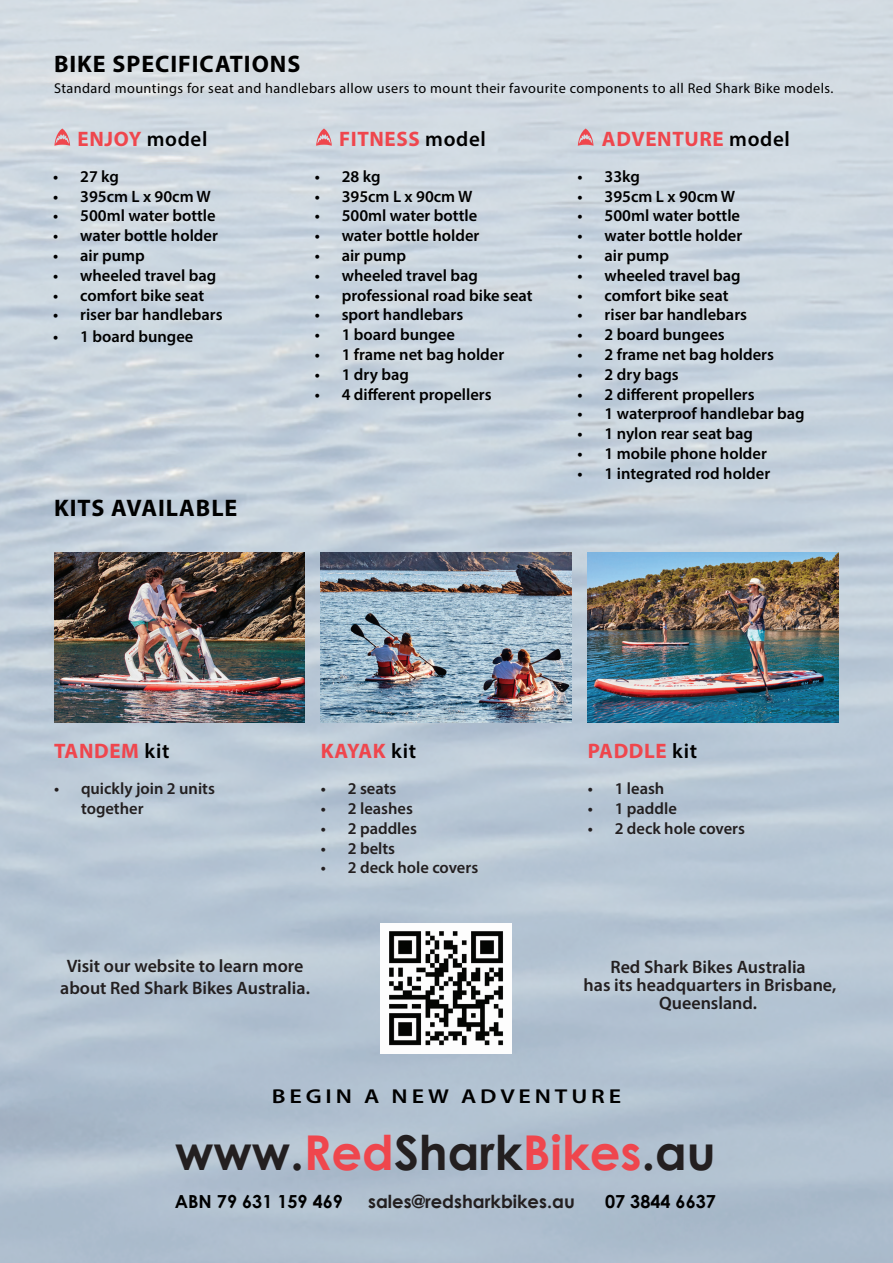
<style>
.page{position:relative;width:893px;height:1263px;background:#fff}
.page>*{position:absolute;margin:0;border:0;box-sizing:border-box;transform-origin:0 0}
.t1{font:700 48px "Century Gothic";color:#231f20}
.Headings_Page_4{font:700 24px "Myriad Pro";letter-spacing:.04em;color:#000}
.Subheadings_page_4{font:700 21px "Myriad Pro";letter-spacing:.03em;color:#ef464d}
.t2{font:600 20.1px "Myriad Pro";letter-spacing:.16em;color:#000;scale:1.19 1}
.Paragraph_Style_5{font:600 18px/18px "Myriad Pro";color:#231f20;text-align:center}
.t3{font:700 18px "Century Gothic";color:#000}
.t4{font:700 18px "Century Gothic";color:#231f20}
.t5{font:600 16.5px "Myriad Pro";color:#000}
.t6{font:600 16.5px/19.8px "Myriad Pro";color:#231f20}
.Headings_Page_4-2{font:14.25px "Myriad Pro";letter-spacing:.03em;color:#000}
.s1{font-weight:600;color:#000}
.s2{color:#ef464d}
</style>
<div class="page">
<img style="left:0;top:0;width:893px;height:1263px">
<img style="left:54px;top:553px;width:251px;height:170px">
<img style="left:321px;top:553px;width:251px;height:170px">
<img style="left:588px;top:553px;width:250px;height:170px">
<img style="left:381px;top:923px;width:131px;height:130px">
<svg style="left:54px;top:129px;width:16px;height:17px"></svg>
<svg style="left:316px;top:129px;width:16px;height:17px"></svg>
<svg style="left:578px;top:129px;width:15px;height:17px"></svg>
<p class="Headings_Page_4" style="left:54px;top:49px;width:248px">BIKE SPECIFICATIONS</p>
<p class="Headings_Page_4-2" style="left:54px;top:80px;width:781px">Standard mountings for seat and handlebars allow users to mount their favourite components to all Red Shark Bike models.</p>
<p class="Subheadings_page_4" style="left:78px;top:125px;width:131px">ENJOY <span class="s1">model</span></p>
<p class="t5" style="left:53px;top:166px;width:67px">• 27 kg</p>
<p class="t5" style="left:53px;top:186px;width:159px">• 395cm L x 90cm W</p>
<p class="t5" style="left:53px;top:205px;width:164px">• 500ml water bottle</p>
<p class="t5" style="left:53px;top:225px;width:166px">• water bottle holder</p>
<p class="t5" style="left:53px;top:245px;width:93px">• air pump</p>
<p class="t5" style="left:53px;top:265px;width:165px">• wheeled travel bag</p>
<p class="t5" style="left:53px;top:285px;width:152px">• comfort bike seat</p>
<p class="t5" style="left:53px;top:304px;width:171px">• riser bar handlebars</p>
<p class="t5" style="left:53px;top:326px;width:142px">• 1 board bungee</p>
<p class="Headings_Page_4" style="left:54px;top:492px;width:185px">KITS AVAILABLE</p>
<p class="Subheadings_page_4" style="left:339px;top:125px;width:148px">FITNESS <span class="s1">model</span></p>
<p class="t5" style="left:315px;top:166px;width:67px">• 28 kg</p>
<p class="t5" style="left:315px;top:186px;width:159px">• 395cm L x 90cm W</p>
<p class="t5" style="left:315px;top:205px;width:164px">• 500ml water bottle</p>
<p class="t5" style="left:315px;top:225px;width:166px">• water bottle holder</p>
<p class="t5" style="left:315px;top:245px;width:93px">• air pump</p>
<p class="t5" style="left:315px;top:265px;width:165px">• wheeled travel bag</p>
<p class="t5" style="left:315px;top:285px;width:220px">• professional road bike seat</p>
<p class="t5" style="left:315px;top:304px;width:150px">• sport handlebars</p>
<p class="t5" style="left:315px;top:324px;width:142px">• 1 board bungee</p>
<p class="t5" style="left:315px;top:344px;width:191px">• 1 frame net bag holder</p>
<p class="t5" style="left:315px;top:364px;width:96px">• 1 dry bag</p>
<p class="t5" style="left:315px;top:384px;width:179px">• 4 different propellers</p>
<p class="Subheadings_page_4" style="left:602px;top:125px;width:189px">ADVENTURE <span class="s1">model</span></p>
<p class="t5" style="left:578px;top:166px;width:64px">• 33kg</p>
<p class="t5" style="left:578px;top:186px;width:159px">• 395cm L x 90cm W</p>
<p class="t5" style="left:578px;top:205px;width:164px">• 500ml water bottle</p>
<p class="t5" style="left:578px;top:225px;width:166px">• water bottle holder</p>
<p class="t5" style="left:578px;top:245px;width:93px">• air pump</p>
<p class="t5" style="left:578px;top:265px;width:165px">• wheeled travel bag</p>
<p class="t5" style="left:578px;top:285px;width:152px">• comfort bike seat</p>
<p class="t5" style="left:578px;top:304px;width:171px">• riser bar handlebars</p>
<p class="t5" style="left:578px;top:324px;width:149px">• 2 board bungees</p>
<p class="t5" style="left:578px;top:344px;width:198px">• 2 frame net bag holders</p>
<p class="t5" style="left:578px;top:364px;width:103px">• 2 dry bags</p>
<p class="t5" style="left:578px;top:384px;width:179px">• 2 different propellers</p>
<p class="t5" style="left:578px;top:403px;width:228px">• 1 waterproof handlebar bag</p>
<p class="t5" style="left:578px;top:423px;width:177px">• 1 nylon rear seat bag</p>
<p class="t5" style="left:578px;top:443px;width:191px">• 1 mobile phone holder</p>
<p class="t5" style="left:578px;top:463px;width:194px">• 1 integrated rod holder</p>
<p class="Subheadings_page_4" style="left:54px;top:737px;width:117px">TANDEM <span class="s1">kit</span></p>
<p class="t6" style="left:81px;top:778px;width:135px;text-indent:-27px">• quickly join 2 units together</p>
<p class="Subheadings_page_4" style="left:321px;top:737px;width:97px">KAYAK <span class="s1">kit</span></p>
<p class="t6" style="left:321px;top:778px;width:77px">• 2 seats</p>
<p class="t6" style="left:321px;top:798px;width:94px">• 2 leashes</p>
<p class="t6" style="left:321px;top:818px;width:98px">• 2 paddles</p>
<p class="t6" style="left:321px;top:838px;width:76px">• 2 belts</p>
<p class="t6" style="left:321px;top:857px;width:159px">• 2 deck hole covers</p>
<p class="Subheadings_page_4" style="left:588px;top:737px;width:111px">PADDLE <span class="s1">kit</span></p>
<p class="t6" style="left:588px;top:778px;width:78px">• 1 leash</p>
<p class="t6" style="left:588px;top:798px;width:91px">• 1 paddle</p>
<p class="t6" style="left:588px;top:818px;width:159px">• 2 deck hole covers</p>
<p class="Paragraph_Style_5" style="left:60px;top:955px;width:251px;line-height:21.6px">Visit our website to learn more about Red Shark Bikes Australia.</p>
<p class="Paragraph_Style_5" style="left:584px;top:957px;width:254px">Red Shark Bikes Australia<br>has its headquarters in Brisbane,<br>Queensland.</p>
<p class="t2" style="left:272px;top:1083px;width:295px">BEGIN A NEW ADVENTURE</p>
<p class="t1" style="left:175px;top:1116px;width:542px">www.<span class="s2">Red</span>Shark<span class="s2">Bikes</span>.au</p>
<p class="t3" style="left:175px;top:1187px;width:170px">ABN 79 631 159 469</p>
<p class="t4" style="left:368px;top:1187px;width:208px">sales@redsharkbikes.au</p>
<p class="t3" style="left:605px;top:1187px;width:112px">07 3844 6637</p>
</div>
